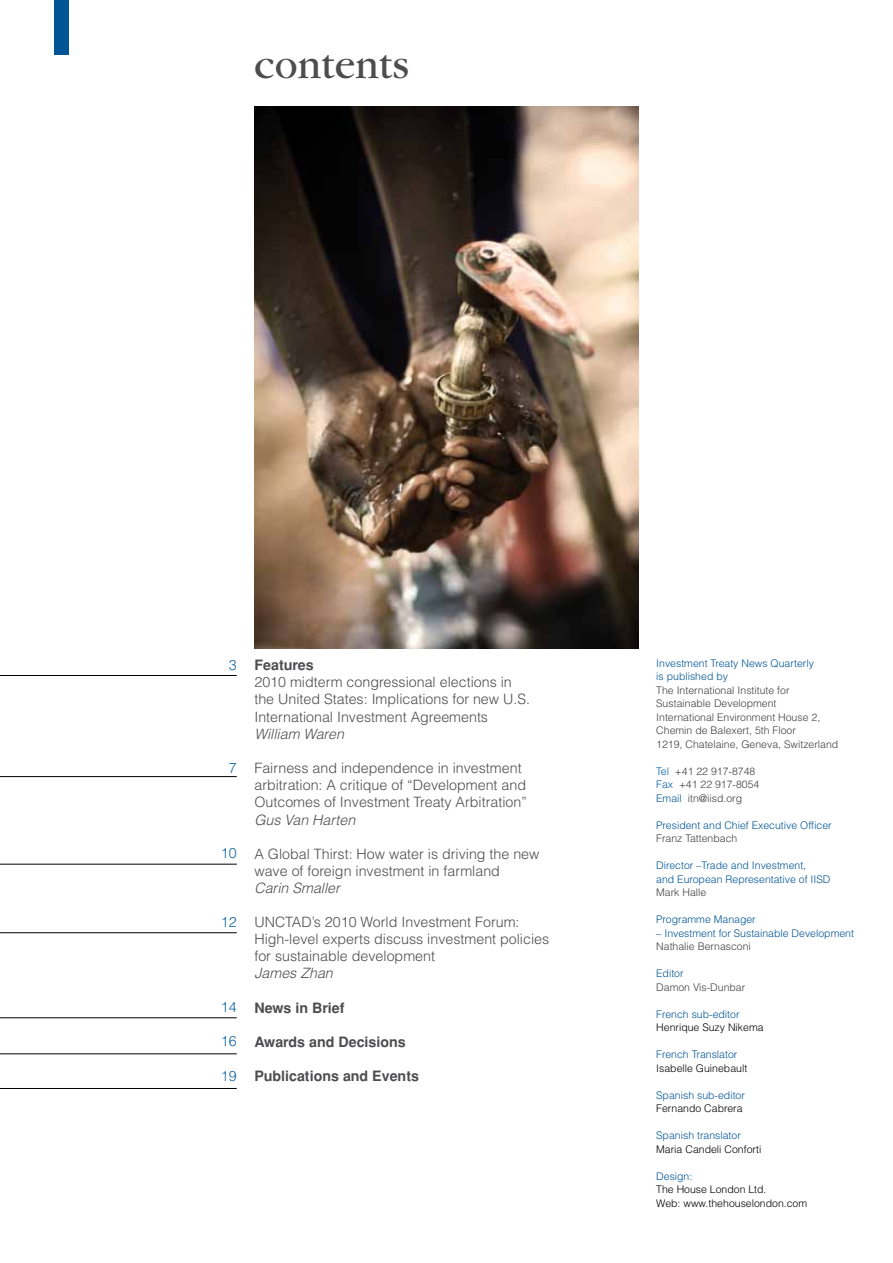
<style>
.page{position:relative;width:893px;height:1263px;background:#fff}
.page>*{position:absolute;margin:0;border:0;box-sizing:border-box;transform-origin:0 0}
.t1{font:42px "Garamond";color:#4d4d4f}
.t2{font:300 14.25px/17.1px "Helvetica";color:#4d4d4f}
.t3{font:700 14.25px "Helvetica";color:#4d4d4f}
.t4{font:italic 300 14.25px "Helvetica";color:#4d4d4f}
.t5{font:300 14.25px "Helvetica";color:#1065a1}
.t6{font:300 10.5px/13.5px "Helvetica";color:#005695}
.t7{font:300 10.5px/13.5px "Helvetica";color:#414042}
.t8{font:300 10.5px/13.5px "Helvetica";color:#000}
.s1{color:#005daa}
.s2{color:#005695}
</style>
<div class="page">
<hr style="left:0;top:675px;width:237px;height:1px;background:#000">
<hr style="left:0;top:776px;width:237px;height:1px;background:#000">
<hr style="left:0;top:864px;width:237px;height:1px;background:#000">
<hr style="left:0;top:932px;width:237px;height:1px;background:#000">
<hr style="left:0;top:1017px;width:237px;height:1px;background:#000">
<hr style="left:0;top:1053px;width:237px;height:1px;background:#000">
<hr style="left:0;top:1088px;width:237px;height:1px;background:#000">
<img style="left:255px;top:106px;width:383px;height:542px">
<div style="left:54px;top:0;width:14px;height:54px;background:#005695"></div>
<h1 class="t1" style="left:254px;top:43px;width:156px">contents</h1>
<p class="t5" style="left:229px;top:656px;width:9px">3</p>
<p class="t5" style="left:229px;top:759px;width:9px">7</p>
<p class="t5" style="left:221px;top:844px;width:17px">10</p>
<p class="t5" style="left:221px;top:913px;width:17px">12</p>
<p class="t5" style="left:221px;top:998px;width:17px">14</p>
<p class="t5" style="left:221px;top:1032px;width:17px">16</p>
<p class="t5" style="left:221px;top:1066px;width:17px">19</p>
<p class="t3" style="left:254px;top:656px;width:61px">Features</p>
<p class="t2" style="left:254px;top:672px;width:277px;line-height:17.5px">2010 midterm congressional elections in the United States: Implications for new U.S.<br>International Investment Agreements</p>
<p class="t4" style="left:254px;top:725px;width:91px">William Waren</p>
<p class="t2" style="left:254px;top:759px;width:274px">Fairness and independence in investment arbitration: A critique of “Development and<br>Outcomes of Investment Treaty Arbitration”</p>
<p class="t4" style="left:254px;top:810px;width:102px">Gus Van Harten</p>
<p class="t2" style="left:254px;top:845px;width:287px">A Global Thirst: How water is driving the new wave of foreign investment in farmland</p>
<p class="t4" style="left:254px;top:879px;width:87px">Carin Smaller</p>
<p class="t2" style="left:254px;top:913px;width:296px">UNCTAD’s 2010 World Investment Forum:<br>High-level experts discuss investment policies for sustainable development</p>
<p class="t4" style="left:254px;top:964px;width:80px">James Zhan</p>
<p class="t3" style="left:254px;top:999px;width:92px">News in Brief</p>
<p class="t3" style="left:254px;top:1033px;width:153px">Awards and Decisions</p>
<p class="t3" style="left:254px;top:1068px;width:166px">Publications and Events</p>
<p class="t6" style="left:656px;top:656px;width:159px">Investment Treaty News Quarterly is published by</p>
<p class="t7" style="left:656px;top:683px;width:184px">The International Institute for Sustainable Development<br>International Environment House 2, Chemin de Balexert, 5th Floor<br>1219, Chatelaine, Geneva, Switzerland</p>
<p class="t7" style="left:656px;top:764px;width:105px"><span class="s1">Tel</span> +41 22 917-8748<br><span class="s1">Fax</span> +41 22 917-8054<br><span class="s2">Email</span> itn@iisd.org</p>
<p class="t6" style="left:656px;top:818px;width:177px">President and Chief Executive Officer</p>
<p class="t7" style="left:656px;top:831px;width:83px">Franz Tattenbach</p>
<p class="t6" style="left:656px;top:858px;width:176px">Director –Trade and Investment,<br>and European Representative of IISD</p>
<p class="t7" style="left:656px;top:885px;width:52px">Mark Halle</p>
<p class="t6" style="left:656px;top:912px;width:101px">Programme Manager</p>
<p class="t6" style="left:656px;top:926px;width:199px">– Investment for Sustainable Development</p>
<p class="t7" style="left:656px;top:939px;width:96px">Nathalie Bernasconi</p>
<p class="t6" style="left:656px;top:966px;width:29px">Editor</p>
<p class="t7" style="left:656px;top:980px;width:91px">Damon Vis-Dunbar</p>
<p class="t6" style="left:656px;top:1007px;width:85px">French sub-editor</p>
<p class="t8" style="left:656px;top:1020px;width:109px">Henrique Suzy Nikema</p>
<p class="t6" style="left:656px;top:1047px;width:83px">French Translator</p>
<p class="t8" style="left:656px;top:1061px;width:93px">Isabelle Guinebault</p>
<p class="t6" style="left:656px;top:1088px;width:90px">Spanish sub-editor</p>
<p class="t8" style="left:656px;top:1101px;width:88px">Fernando Cabrera</p>
<p class="t6" style="left:656px;top:1128px;width:86px">Spanish translator</p>
<p class="t8" style="left:656px;top:1142px;width:107px">Maria Candeli Conforti</p>
<p class="t6" style="left:656px;top:1169px;width:38px">Design:</p>
<p class="t8" style="left:656px;top:1182px;width:152px">The House London Ltd.<br>Web: www.thehouselondon.com</p>
</div>
